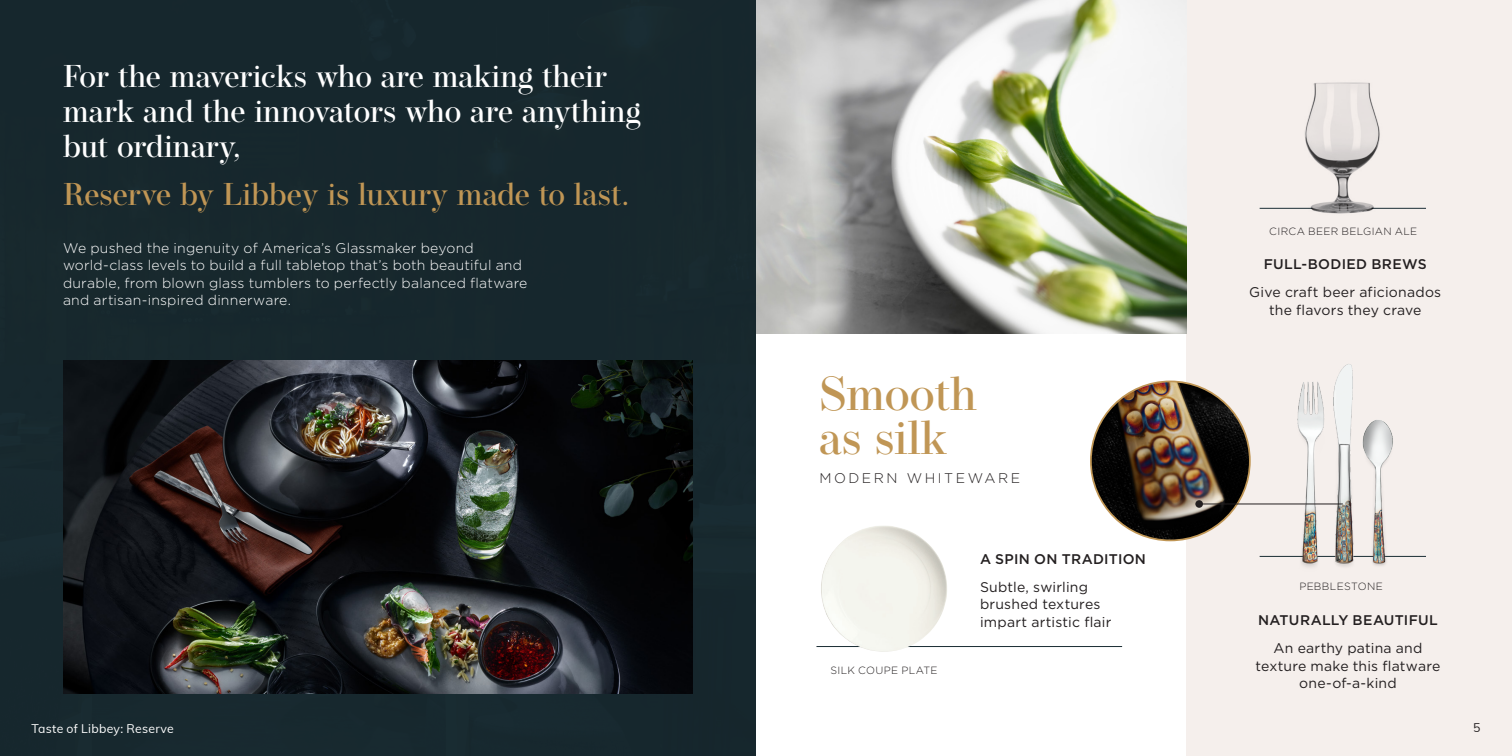
<style>
.page{position:relative;width:1512px;height:756px;background:#fff}
.page>*{position:absolute;margin:0;border:0;box-sizing:border-box;transform-origin:0 0}
.t1{font:500 47.25px "Operetta 12";color:#c09655}
.t2{font:500 31.5px/35px "Operetta 12";color:#fff}
.t3{font:500 31.5px "Operetta 12";color:#c09655}
._2021_Product_Data{font:300 14px/17.5px "Gotham HTF";letter-spacing:.015em;color:#fff}
._2021_Product_Data-2{font:14px/17.5px "Gotham HTF";letter-spacing:.015em;color:#231f20;text-align:center}
._2021_Product_Data-3{font:500 14px "Gotham HTF";letter-spacing:.02em;color:#231f20}
.t4{font:300 14px "Gotham HTF";letter-spacing:.18em;color:#231f20}
.Libbey_body{font:12.25px "Muli";letter-spacing:.02em;color:#fff}
.Libbey_body-2{font:12.25px "Muli";color:#231f20}
._2021_Product_Data-4{font:300 10.5px "Gotham HTF";letter-spacing:.03em;color:#231f20}
</style>
<div class="page">
<div style="left:0;top:0;width:756px;height:756px;background:#17272d"></div>
<div style="left:1187px;top:0;width:325px;height:756px;background:#f5efec"></div>
<img style="left:63px;top:361px;width:630px;height:333px">
<hr style="left:816px;top:646px;width:306px;height:1px;background:#1a2d34">
<img style="left:756px;top:0;width:431px;height:333px">
<hr style="left:1260px;top:208px;width:52px;height:1px;background:#1a2d34">
<hr style="left:1372px;top:208px;width:54px;height:1px;background:#1a2d34">
<hr style="left:1260px;top:556px;width:166px;height:1px;background:#1a2d34">
<img style="left:1091px;top:381px;width:159px;height:159px;border-radius:79px">
<img style="left:821px;top:526px;width:126px;height:126px">
<img style="left:1281px;top:364px;width:125px;height:203px">
<hr style="left:1203px;top:504px;width:140px;height:1px;background:#231f20">
<div style="left:1195px;top:500px;width:8px;height:8px;background:#231f20;border-radius:50%"></div>
<img style="left:1298px;top:82px;width:87px;height:132px">
<p class="t2" style="left:63px;top:59px;width:579px">For the mavericks who are making their mark and the innovators who are anything but ordinary,</p>
<p class="t3" style="left:63px;top:175px;width:568px">Reserve by Libbey is luxury made to last.</p>
<p class="_2021_Product_Data" style="left:63px;top:239px;width:466px">We pushed the ingenuity of America’s Glassmaker beyond world-class levels to build a full tabletop that’s both beautiful and durable, from blown glass tumblers to perfectly balanced flatware and artisan-inspired dinnerware.</p>
<p class="t1" style="left:819px;top:366px;width:160px">Smooth</p>
<p class="t1" style="left:819px;top:410px;width:130px">as silk</p>
<p class="t4" style="left:819px;top:470px;width:202px">MODERN WHITEWARE</p>
<p class="_2021_Product_Data-4" style="left:830px;top:664px;width:109px">SILK COUPE PLATE</p>
<p class="_2021_Product_Data-3" style="left:980px;top:551px;width:168px">A SPIN ON TRADITION</p>
<p class="_2021_Product_Data-2" style="left:980px;top:578px;width:110px">Subtle, swirling</p>
<p class="_2021_Product_Data-2" style="left:980px;top:596px;width:122px">brushed textures</p>
<p class="_2021_Product_Data-2" style="left:980px;top:613px;width:133px">impart artistic flair</p>
<p class="_2021_Product_Data-4" style="left:1269px;top:225px;width:150px">CIRCA BEER BELGIAN ALE</p>
<p class="_2021_Product_Data-3" style="left:1264px;top:256px;width:165px">FULL-BODIED BREWS</p>
<p class="_2021_Product_Data-2" style="left:1249px;top:283px;width:193px">Give craft beer aficionados the flavors they crave</p>
<p class="_2021_Product_Data-4" style="left:1299px;top:581px;width:85px">PEBBLESTONE</p>
<p class="_2021_Product_Data-3" style="left:1258px;top:613px;width:181px">NATURALLY BEAUTIFUL</p>
<p class="_2021_Product_Data-2" style="left:1256px;top:640px;width:186px">An earthy patina and texture make this flatware one-of-a-kind</p>
<p class="Libbey_body" style="left:32px;top:720px;width:144px">Taste of Libbey: Reserve</p>
<p class="Libbey_body-2" style="left:1473px;top:718px;width:9px">5</p>
</div>
